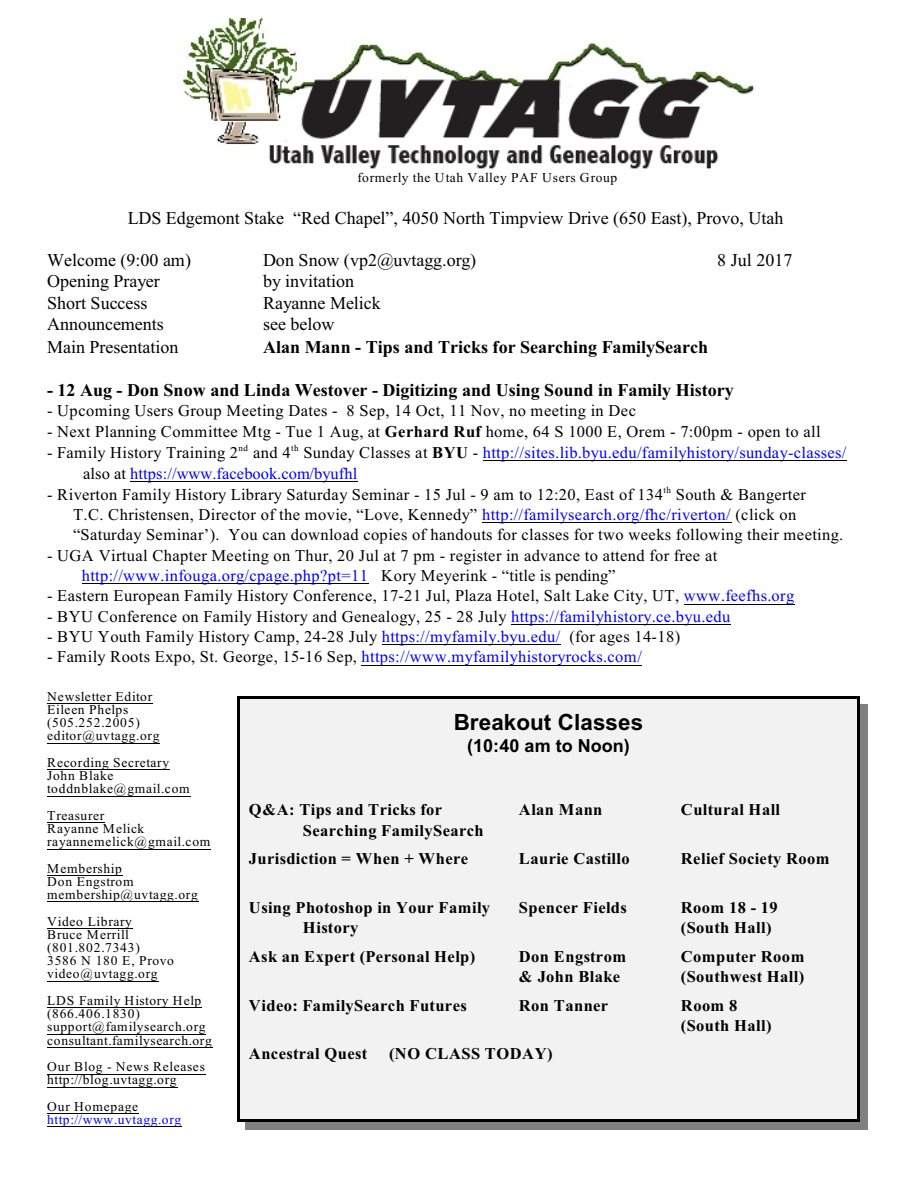
<style>
.page{position:relative;width:918px;height:1188px;background:#fff}
.page>*{position:absolute;margin:0;border:0;box-sizing:border-box;transform-origin:0 0}
.t1{font:700 22.35px "Arial";letter-spacing:.01em;color:#000}
.t2{font:18px "Times New Roman";color:#000}
.t3{font:700 18px "Times New Roman";color:#000}
.t4{font:700 18px "Arial";color:#000}
.t5{font:16.5px/20.4px "Times New Roman";letter-spacing:.025em;color:#000}
.t6{font:700 16.5px/28.5px "Times New Roman";letter-spacing:.025em;color:#000}
.t7{font:16.5px "Times New Roman";letter-spacing:.015em;color:#00f}
.t8{font:13.5px/13.2px "Times New Roman";letter-spacing:.045em;color:#000}
.t9{font:13.5px "Times New Roman";letter-spacing:.045em;color:#00f}
.t10{font:9px "Times New Roman";color:#000}
.s1{font-weight:700}
.s2{color:#000}
.s3{font-weight:700;color:#000}
.s4{color:#00f}
</style>
<div class="page">
<div style="left:237px;top:697px;width:623px;height:425px;background:#f2f2f2"></div>
<hr style="left:237px;top:697px;width:3px;height:425px;background:#000">
<hr style="left:857px;top:697px;width:3px;height:425px;background:#000">
<hr style="left:237px;top:697px;width:622px;height:2px;background:#000">
<hr style="left:237px;top:1119px;width:622px;height:3px;background:#000">
<div style="left:860px;top:705px;width:8px;height:425px;background:#808080"></div>
<div style="left:245px;top:1122px;width:623px;height:8px;background:#808080"></div>
<img style="left:181px;top:18px;width:574px;height:151px">
<hr style="left:483px;top:460px;width:364px;height:1px;background:#000">
<hr style="left:130px;top:482px;width:227px;height:1px;background:#000">
<hr style="left:482px;top:522px;width:249px;height:1px;background:#000">
<hr style="left:82px;top:583px;width:286px;height:1px;background:#000">
<hr style="left:684px;top:604px;width:111px;height:1px;background:#000">
<hr style="left:511px;top:624px;width:220px;height:1px;background:#000">
<hr style="left:382px;top:644px;width:179px;height:1px;background:#000">
<hr style="left:362px;top:665px;width:280px;height:1px;background:#000">
<hr style="left:47px;top:703px;width:106px;height:1px;background:#000">
<hr style="left:47px;top:743px;width:113px;height:1px;background:#000">
<hr style="left:47px;top:769px;width:123px;height:1px;background:#000">
<hr style="left:47px;top:796px;width:143px;height:1px;background:#000">
<hr style="left:47px;top:822px;width:58px;height:1px;background:#000">
<hr style="left:47px;top:849px;width:164px;height:1px;background:#000">
<hr style="left:47px;top:875px;width:76px;height:1px;background:#000">
<hr style="left:47px;top:902px;width:151px;height:1px;background:#000">
<hr style="left:47px;top:928px;width:85px;height:1px;background:#000">
<hr style="left:47px;top:981px;width:111px;height:1px;background:#000">
<hr style="left:47px;top:1007px;width:155px;height:1px;background:#000">
<hr style="left:47px;top:1034px;width:159px;height:1px;background:#000">
<hr style="left:47px;top:1047px;width:165px;height:1px;background:#000">
<hr style="left:47px;top:1074px;width:158px;height:1px;background:#000">
<hr style="left:47px;top:1087px;width:130px;height:1px;background:#000">
<hr style="left:47px;top:1113px;width:92px;height:1px;background:#000">
<hr style="left:47px;top:1126px;width:135px;height:1px;background:#000">
<p class="t8" style="left:357px;top:172px;width:262px">formerly the Utah Valley PAF Users Group</p>
<p class="t2" style="left:128px;top:211px;width:657px">LDS Edgemont Stake “Red Chapel”, 4050 North Timpview Drive (650 East), Provo, Utah</p>
<p class="t2" style="left:47px;top:254px;width:145px">Welcome (9:00 am)</p>
<p class="t2" style="left:263px;top:254px;width:215px">Don Snow (vp2@uvtagg.org)</p>
<p class="t2" style="left:717px;top:254px;width:77px">8 Jul 2017</p>
<p class="t2" style="left:47px;top:275px;width:114px">Opening Prayer</p>
<p class="t2" style="left:263px;top:275px;width:92px">by invitation</p>
<p class="t2" style="left:47px;top:296px;width:102px">Short Success</p>
<p class="t2" style="left:263px;top:296px;width:119px">Rayanne Melick</p>
<p class="t2" style="left:47px;top:317px;width:118px">Announcements</p>
<p class="t2" style="left:263px;top:317px;width:73px">see below</p>
<p class="t2" style="left:47px;top:340px;width:133px">Main Presentation</p>
<p class="t3" style="left:263px;top:340px;width:447px">Alan Mann - Tips and Tricks for Searching FamilySearch</p>
<p class="t3" style="left:47px;top:384px;width:688px">- 12 Aug - Don Snow and Linda Westover - Digitizing and Using Sound in Family History</p>
<p class="t5" style="left:47px;top:402px;width:590px">- Upcoming Users Group Meeting Dates - 8 Sep, 14 Oct, 11 Nov, no meeting in Dec</p>
<p class="t5" style="left:47px;top:423px;width:775px">- Next Planning Committee Mtg - Tue 1 Aug, at <span class="s1">Gerhard Ruf</span> home, 64 S 1000 E, Orem - 7:00pm - open to all</p>
<p class="t7" style="left:47px;top:446px;width:801px"><span class="s2">- Family History Training 2 and 4 Sunday Classes at</span> <span class="s3">BYU</span> <span class="s2">-</span> http://sites.lib.byu.edu/familyhistory/sunday-classes/</p>
<p class="t10" style="left:238px;top:445px;width:11px">nd</p>
<p class="t10" style="left:291px;top:445px;width:9px">th</p>
<p class="t7" style="left:83px;top:468px;width:276px"><span class="s2">also at</span> https://www.facebook.com/byufhl</p>
<p class="t5" style="left:47px;top:485px;width:760px">- Riverton Family History Library Saturday Seminar - 15 Jul - 9 am to 12:20, East of 134 South &amp; Bangerter</p>
<p class="t10" style="left:663px;top:486px;width:9px">th</p>
<p class="t5" style="left:73px;top:506px;width:772px">T.C. Christensen, Director of the movie, “Love, Kennedy” <span class="s4">http://familysearch.org/fhc/riverton/</span> (click on “Saturday Seminar’). You can download copies of handouts for classes for two weeks following their meeting.</p>
<p class="t5" style="left:82px;top:546px;width:637px;text-indent:-35px">- UGA Virtual Chapter Meeting on Thur, 20 Jul at 7 pm - register in advance to attend for free at <span class="s4">http://www.infouga.org/cpage.php?pt=11</span> Kory Meyerink - “title is pending”</p>
<p class="t5" style="left:47px;top:587px;width:749px">- Eastern European Family History Conference, 17-21 Jul, Plaza Hotel, Salt Lake City, UT, <span class="s4">www.feefhs.org</span></p>
<p class="t5" style="left:47px;top:607px;width:685px">- BYU Conference on Family History and Genealogy, 25 - 28 July <span class="s4">https://familyhistory.ce.byu.edu</span></p>
<p class="t5" style="left:47px;top:628px;width:635px">- BYU Youth Family History Camp, 24-28 July <span class="s4">https://myfamily.byu.edu/</span> (for ages 14-18)</p>
<p class="t7" style="left:47px;top:651px;width:596px"><span class="s2">- Family Roots Expo, St. George, 15-16 Sep,</span> https://www.myfamilyhistoryrocks.com/</p>
<p class="t8" style="left:47px;top:691px;width:114px">Newsletter Editor<br>Eileen Phelps (505.252.2005) editor@uvtagg.org</p>
<p class="t8" style="left:47px;top:757px;width:144px">Recording Secretary<br>John Blake toddnblake@gmail.com</p>
<p class="t8" style="left:47px;top:810px;width:165px">Treasurer<br>Rayanne Melick rayannemelick@gmail.com</p>
<p class="t8" style="left:47px;top:863px;width:152px">Membership<br>Don Engstrom membership@uvtagg.org</p>
<p class="t8" style="left:47px;top:916px;width:128px">Video Library<br>Bruce Merrill (801.802.7343)<br>3586 N 180 E, Provo video@uvtagg.org</p>
<p class="t8" style="left:47px;top:995px;width:166px">LDS Family History Help (866.406.1830) support@familysearch.org consultant.familysearch.org</p>
<p class="t8" style="left:47px;top:1061px;width:159px">Our Blog - News Releases http://blog.uvtagg.org</p>
<p class="t8" style="left:47px;top:1101px;width:92px">Our Homepage</p>
<p class="t9" style="left:47px;top:1115px;width:136px">http://www.uvtagg.org</p>
<h1 class="t1" style="left:454px;top:714px;width:191px">Breakout Classes</h1>
<p class="t4" style="left:467px;top:739px;width:164px">(10:40 am to Noon)</p>
<p class="t6" style="left:249px;top:797px;width:195px">Q&amp;A: Tips and Tricks for</p>
<p class="t6" style="left:519px;top:797px;width:85px">Alan Mann</p>
<p class="t6" style="left:681px;top:797px;width:101px">Cultural Hall</p>
<p class="t6" style="left:249px;top:818px;width:236px;text-indent:54px">Searching FamilySearch<br>Jurisdiction = When + Where</p>
<p class="t6" style="left:519px;top:846px;width:112px">Laurie Castillo</p>
<p class="t6" style="left:681px;top:846px;width:150px">Relief Society Room</p>
<p class="t6" style="left:249px;top:895px;width:243px">Using Photoshop in Your Family</p>
<p class="t6" style="left:519px;top:895px;width:109px">Spencer Fields</p>
<p class="t6" style="left:681px;top:895px;width:98px">Room 18 - 19</p>
<p class="t6" style="left:303px;top:915px;width:57px">History</p>
<p class="t6" style="left:681px;top:915px;width:92px">(South Hall)</p>
<p class="t6" style="left:249px;top:944px;width:228px">Ask an Expert (Personal Help)</p>
<p class="t6" style="left:519px;top:944px;width:109px">Don Engstrom</p>
<p class="t6" style="left:681px;top:944px;width:125px">Computer Room</p>
<p class="t6" style="left:519px;top:964px;width:103px">&amp; John Blake</p>
<p class="t6" style="left:681px;top:964px;width:125px">(Southwest Hall)</p>
<p class="t6" style="left:249px;top:992px;width:219px">Video: FamilySearch Futures</p>
<p class="t6" style="left:519px;top:992px;width:91px">Ron Tanner</p>
<p class="t6" style="left:681px;top:997px;width:92px;line-height:20.4px">Room 8 (South Hall)</p>
<p class="t6" style="left:249px;top:1041px;width:120px">Ancestral Quest</p>
<p class="t6" style="left:389px;top:1041px;width:165px">(NO CLASS TODAY)</p>
</div>
